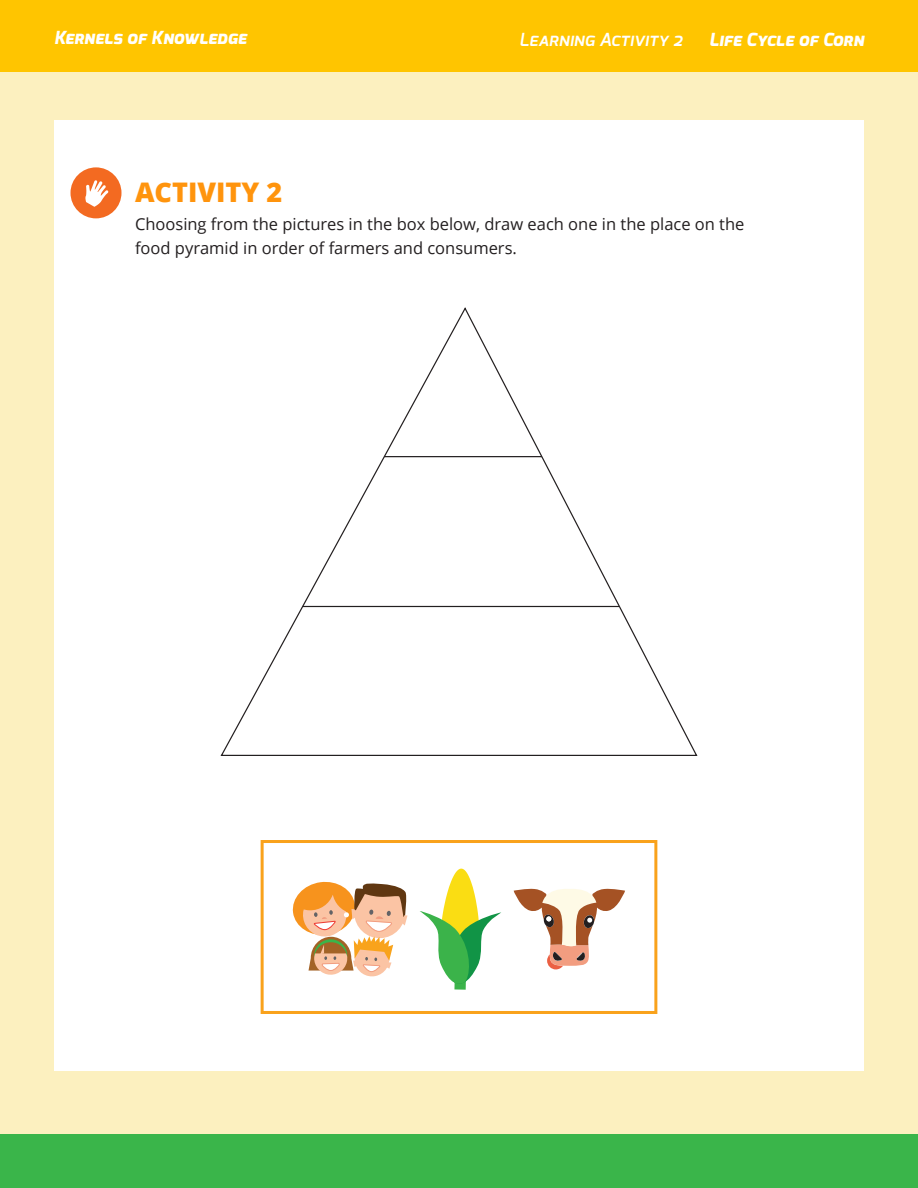
<style>
.page{position:relative;width:918px;height:1188px;background:#fcf0bf}
.page>*{position:absolute;margin:0;border:0;box-sizing:border-box;transform-origin:0 0}
.t1{font:800 27px "Open Sans";color:#ff940d}
.t2{font:italic 800 18px "Exo";color:#fff}
.t3{font:italic 600 18px "Exo";color:#fff}
.t4{font:16.5px/24px "Open Sans";color:#231f20}
</style>
<div class="page">
<div style="left:54px;top:121px;width:810px;height:950px;background:#fff"></div>
<div style="left:0;top:1134px;width:918px;height:54px;background:#3ab54a"></div>
<div style="left:0;top:0;width:918px;height:72px;background:#ffc500"></div>
<svg style="left:220px;top:307px;width:478px;height:449px"></svg>
<hr style="left:384px;top:456px;width:158px;height:1px;background:#231f20">
<hr style="left:303px;top:606px;width:316px;height:1px;background:#231f20">
<div style="left:70px;top:167px;width:52px;height:51px;background:#f36a21;border-radius:50%"></div>
<svg style="left:85px;top:180px;width:23px;height:27px"></svg>
<svg style="left:514px;top:888px;width:111px;height:81px"></svg>
<div style="left:454px;top:978px;width:12px;height:12px;background:#3bb34a"></div>
<svg style="left:420px;top:869px;width:81px;height:117px"></svg>
<svg style="left:260px;top:840px;width:148px;height:138px"></svg>
<div style="left:261px;top:840px;width:396px;height:174px;border:3px solid #f9a21c"></div>
<p class="t2" style="left:54px;top:26px;width:194px">Kernels of Knowledge</p>
<p class="t3" style="left:519px;top:28px;width:165px">Learning Activity 2</p>
<p class="t2" style="left:709px;top:28px;width:156px">Life Cycle of Corn</p>
<p class="t1" style="left:135px;top:172px;width:149px">ACTIVITY 2</p>
<p class="t4" style="left:135px;top:212px;width:611px">Choosing from the pictures in the box below, draw each one in the place on the food pyramid in order of farmers and consumers.</p>
</div>
